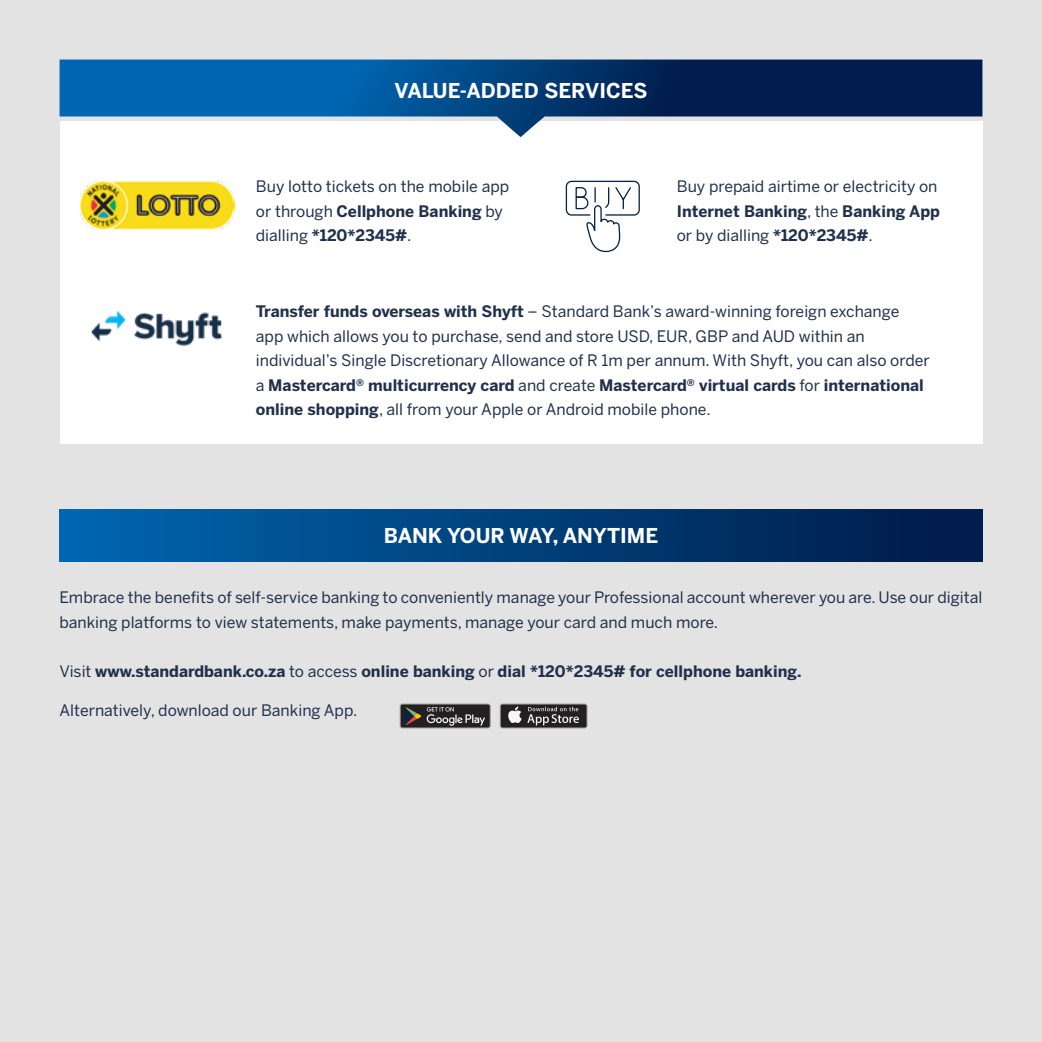
<style>
.page{position:relative;width:1042px;height:1042px;background:#e3e3e4}
.page>*{position:absolute;margin:0;border:0;box-sizing:border-box;transform-origin:0 0}
.t1{font:700 20.3px "Benton Sans";color:#fff}
.t2{font:15.75px/24.5px "Benton Sans";color:#21304b}
.t3{font:700 15.75px "Benton Sans";color:#21304b}
.s1{font-weight:700}
.s2{font-weight:400}
</style>
<div class="page">
<div style="left:60px;top:121px;width:922px;height:323px;background:#fff"></div>
<img style="left:80px;top:181px;width:155px;height:49px">
<svg style="left:565px;top:180px;width:75px;height:73px"></svg>
<svg style="left:60px;top:60px;width:922px;height:77px"></svg>
<img style="left:91px;top:310px;width:132px;height:36px">
<div style="left:60px;top:509px;width:922px;height:53px;background:linear-gradient(to right,#0067b0,#001a47)"></div>
<div style="left:400px;top:704px;width:90px;height:24px;background:#241f21;border-radius:2px"></div>
<div style="left:400px;top:704px;width:90px;height:24px;border:1px solid #a3a3a3;border-radius:2px"></div>
<svg style="left:405px;top:707px;width:80px;height:19px"></svg>
<div style="left:500px;top:704px;width:87px;height:24px;background:#241f21;border-radius:2px"></div>
<div style="left:500px;top:704px;width:87px;height:24px;border:1px solid #a3a3a3;border-radius:2px"></div>
<svg style="left:508px;top:706px;width:71px;height:19px"></svg>
<p class="t1" style="left:394px;top:79px;width:255px">VALUE-ADDED SERVICES</p>
<p class="t2" style="left:256px;top:174px;width:255px">Buy lotto tickets on the mobile app or through <span class="s1">Cellphone Banking</span> by dialling <span class="s1">*120*2345#</span>.</p>
<p class="t2" style="left:677px;top:174px;width:265px">Buy prepaid airtime or electricity on<br><span class="s1">Internet Banking</span>, the <span class="s1">Banking App </span>or by dialling <span class="s1">*120*2345#</span>.</p>
<p class="t2" style="left:256px;top:299px;width:675px"><span class="s1">Transfer funds overseas with Shyft</span> – Standard Bank’s award-winning foreign exchange app which allows you to purchase, send and store USD, EUR, GBP and AUD within an individual’s Single Discretionary Allowance of R 1m per annum. With Shyft, you can also order a <span class="s1">Mastercard</span><sup>®</sup> <span class="s1">multicurrency card</span> and create <span class="s1">Mastercard</span><sup>®</sup> <span class="s1">virtual cards</span> for <span class="s1">international online shopping</span>, all from your Apple or Android mobile phone.</p>
<p class="t1" style="left:384px;top:523px;width:276px">BANK YOUR WAY, ANYTIME</p>
<p class="t2" style="left:60px;top:585px;width:924px">Embrace the benefits of self-service banking to conveniently manage your Professional account wherever you are. Use our digital banking platforms to view statements, make payments, manage your card and much more.</p>
<p class="t3" style="left:60px;top:661px;width:743px"><span class="s2">Visit</span> www.standardbank.co.za <span class="s2">to access</span> online banking <span class="s2">or</span> dial *120*2345# for cellphone banking.</p>
<p class="t2" style="left:60px;top:698px;width:299px">Alternatively, download our Banking App.</p>
</div>
